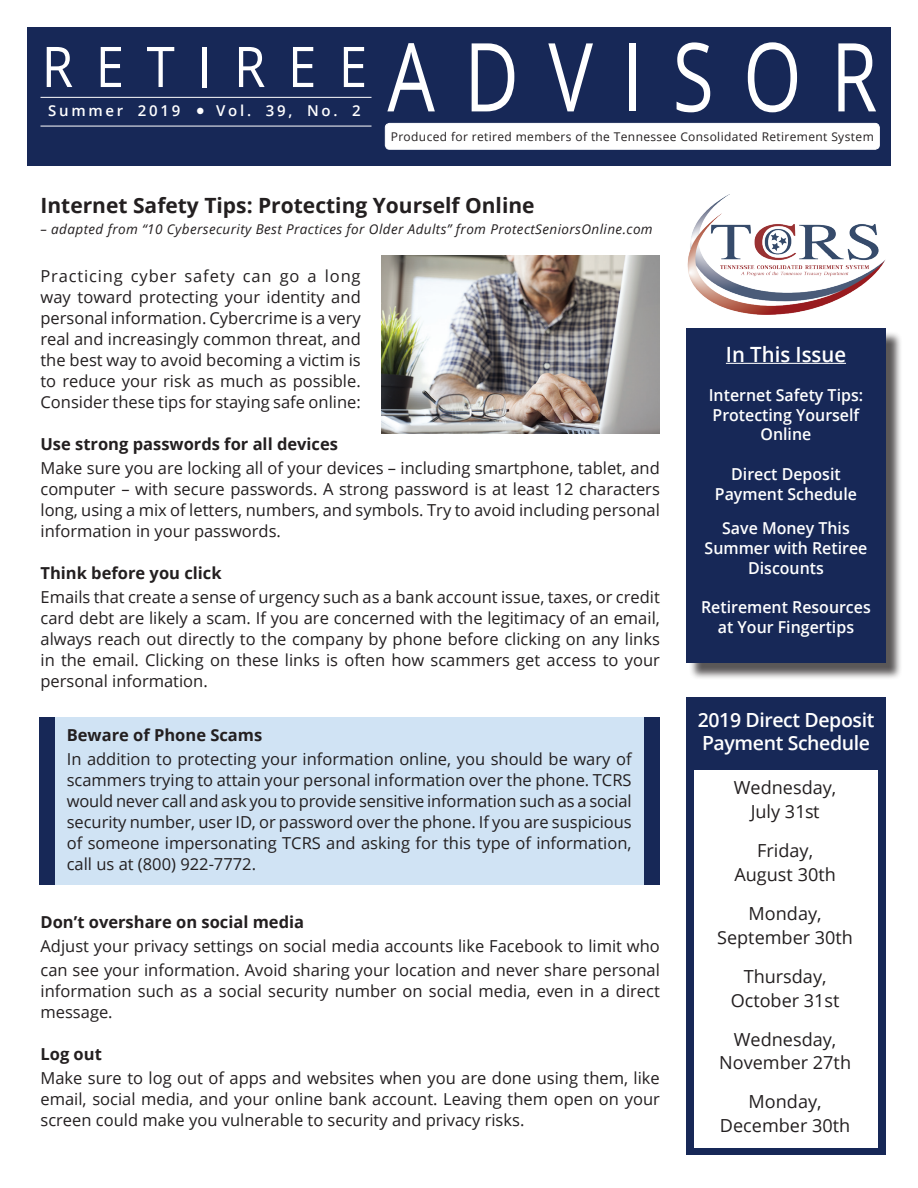
<style>
.page{position:relative;width:918px;height:1188px;background:#fff}
.page>*{position:absolute;margin:0;border:0;box-sizing:border-box;transform-origin:0 0}
.t1{font:95.25px "Open Sans";letter-spacing:.39em;color:#fff;scale:.79 1}
.t2{font:56.1px "Open Sans";letter-spacing:.44em;color:#fff;scale:.91 1}
.t3{font:700 21px "Open Sans";color:#231f20}
.t4{font:600 21px "Open Sans";color:#fff}
.subhead{font:600 19.5px/23.4px "Open Sans";letter-spacing:-.02em;color:#fff}
.body{font:18px "Open Sans";color:#231f20}
.t5{font:16.5px/21px "Open Sans";color:#231f20;text-align:justify}
.t6{font:600 16.5px/19.8px "Open Sans";color:#fff;text-align:center}
.t7{font:700 16.5px "Open Sans";color:#231f20}
.t8{font:600 15px "Open Sans";letter-spacing:.18em;color:#fff}
.t9{font:italic 13.5px "Open Sans";letter-spacing:.03em;color:#231f20}
.t10{font:12px "Open Sans";letter-spacing:.03em;color:#231f20}
</style>
<div class="page">
<div style="left:39px;top:718px;width:621px;height:167px;background:#d0e3f4"></div>
<div style="left:27px;top:27px;width:864px;height:139px;background:#172857"></div>
<hr style="left:40px;top:97px;width:332px;height:1px;background:#fff">
<hr style="left:40px;top:126px;width:332px;height:1px;background:#fff">
<div style="left:385px;top:123px;width:494px;height:26px;background:#fff;border-radius:4px"></div>
<div style="left:385px;top:123px;width:495px;height:26px;border:1px solid #fff;border-radius:4px"></div>
<div style="left:689px;top:331px;width:214px;height:349px;background:#231f20;opacity:.75"></div>
<div style="left:686px;top:329px;width:200px;height:334px;background:#172857"></div>
<hr style="left:726px;top:363px;width:120px;height:1px;background:#fff">
<div style="left:686px;top:697px;width:200px;height:458px;background:#172857"></div>
<div style="left:695px;top:770px;width:183px;height:378px;background:#fff"></div>
<img style="left:687px;top:194px;width:199px;height:120px">
<div style="left:39px;top:718px;width:16px;height:167px;background:#172857"></div>
<div style="left:644px;top:718px;width:16px;height:167px;background:#172857"></div>
<img style="left:381px;top:255px;width:279px;height:178px">
<p class="t2" style="left:42px;top:28px;width:359px">RETIREE</p>
<p class="t8" style="left:48px;top:100px;width:134px">Summer 2019</p>
<p class="t8" style="left:216px;top:100px;width:146px">Vol. 39, No. 2</p>
<p class="t1" style="left:387px;top:12px;width:622px">ADVISOR</p>
<p class="t10" style="left:391px;top:128px;width:485px">Produced for retired members of the Tennessee Consolidated Retirement System</p>
<p class="t3" style="left:40px;top:191px;width:496px">Internet Safety Tips: Protecting Yourself Online</p>
<p class="t9" style="left:40px;top:220px;width:614px">– adapted from “10 Cybersecurity Best Practices for Older Adults” from ProtectSeniorsOnline.com</p>
<p class="t5" style="left:40px;top:265px;width:322px">Practicing cyber safety can go a long way toward protecting your identity and personal information. Cybercrime is a very real and increasingly common threat, and the best way to avoid becoming a victim is to reduce your risk as much as possible.<br>Consider these tips for staying safe online:</p>
<p class="t7" style="left:40px;top:432px;width:299px">Use strong passwords for all devices</p>
<p class="t5" style="left:40px;top:457px;width:621px">Make sure you are locking all of your devices – including smartphone, tablet, and computer – with secure passwords. A strong password is at least 12 characters long, using a mix of letters, numbers, and symbols. Try to avoid including personal information in your passwords.</p>
<p class="t7" style="left:40px;top:561px;width:183px">Think before you click</p>
<p class="t5" style="left:40px;top:586px;width:621px">Emails that create a sense of urgency such as a bank account issue, taxes, or credit card debt are likely a scam. If you are concerned with the legitimacy of an email, always reach out directly to the company by phone before clicking on any links in the email. Clicking on these links is often how scammers get access to your personal information.</p>
<p class="t7" style="left:67px;top:723px;width:197px">Beware of Phone Scams</p>
<p class="t5" style="left:67px;top:748px;width:567px">In addition to protecting your information online, you should be wary of scammers trying to attain your personal information over the phone. TCRS would never call and ask you to provide sensitive information such as a social security number, user ID, or password over the phone. If you are suspicious of someone impersonating TCRS and asking for this type of information, call us at (800) 922-7772.</p>
<p class="t7" style="left:40px;top:910px;width:265px">Don’t overshare on social media</p>
<p class="t5" style="left:40px;top:933px;width:621px;line-height:24px">Adjust your privacy settings on social media accounts like Facebook to limit who can see your information. Avoid sharing your location and never share personal</p>
<p class="t5" style="left:40px;top:980px;width:621px">information such as a social security number on social media, even in a direct message.</p>
<p class="t7" style="left:40px;top:1042px;width:63px">Log out</p>
<p class="t5" style="left:40px;top:1067px;width:621px">Make sure to log out of apps and websites when you are done using them, like email, social media, and your online bank account. Leaving them open on your screen could make you vulnerable to security and privacy risks.</p>
<p class="t4" style="left:726px;top:340px;width:122px">In This Issue</p>
<p class="t6" style="left:709px;top:385px;width:156px">Internet Safety Tips:<br>Protecting Yourself<br>Online</p>
<p class="t6" style="left:715px;top:464px;width:144px">Direct Deposit<br>Payment Schedule</p>
<p class="t6" style="left:705px;top:518px;width:164px">Save Money This<br>Summer with Retiree<br>Discounts</p>
<p class="t6" style="left:701px;top:597px;width:171px">Retirement Resources at Your Fingertips</p>
<p class="subhead" style="left:698px;top:707px;width:178px">2019 Direct Deposit<br>Payment Schedule</p>
<p class="body" style="left:734px;top:776px;width:104px">Wednesday,</p>
<p class="body" style="left:751px;top:800px;width:70px">July 31st</p>
<p class="body" style="left:757px;top:838px;width:57px">Friday,</p>
<p class="body" style="left:734px;top:862px;width:103px">August 30th</p>
<p class="body" style="left:749px;top:901px;width:74px">Monday,</p>
<p class="body" style="left:717px;top:925px;width:137px">September 30th</p>
<p class="body" style="left:744px;top:964px;width:84px">Thursday,</p>
<p class="body" style="left:731px;top:988px;width:110px">October 31st</p>
<p class="body" style="left:734px;top:1027px;width:104px">Wednesday,</p>
<p class="body" style="left:719px;top:1051px;width:133px">November 27th</p>
<p class="body" style="left:749px;top:1089px;width:74px">Monday,</p>
<p class="body" style="left:720px;top:1113px;width:132px">December 30th</p>
</div>
